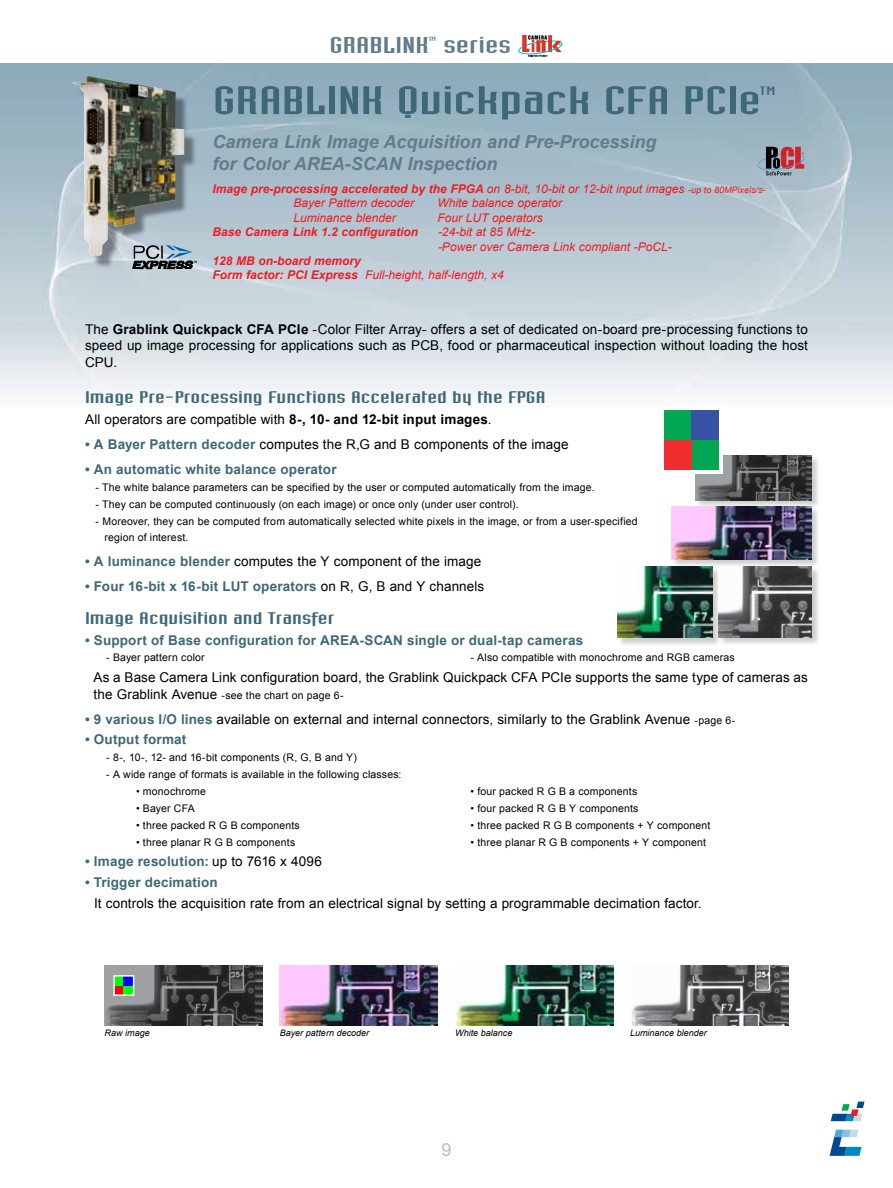
<style>
.page{position:relative;width:893px;height:1188px;background:#fff}
.page>*{position:absolute;margin:0;border:0;box-sizing:border-box;transform-origin:0 0}
.t1{font:39px "Industria Solid";letter-spacing:-.005em;color:#3e6878;scale:2 1}
.t2{font:22.5px "Industria Solid";color:#617c8b;scale:2 1}
.t3{font:italic 700 18px/21.6px "Arial";color:#617c8b}
.t4{font:18px "Arial";color:#bcbec0}
.t5{font:16.5px "Industria Solid";color:#3e6878;scale:2 1}
.t6{font:13.5px/16.5px "Arial";letter-spacing:.005em;color:#000;text-align:justify}
.t7{font:700 13.5px "Arial";letter-spacing:.015em;color:#3e6878}
.t8{font:italic 12px/14.4px "Arial";color:#ed1d24}
.t9{font:italic 700 12px/14.4px "Arial";color:#ed1d24}
.t10{font:12px "Industria Solid";color:#3e6878;scale:2 1}
.t11{font:10.5px/16.5px "Arial";letter-spacing:.015em;color:#000}
.t12{font:italic 9px "Arial";color:#000}
.t13{font:6px "Industria Solid";color:#617c8b;scale:2 1}
.s1{font-weight:700}
.s2{font-size:9px}
.s3{font-weight:400}
.s4{font-weight:700;color:#3e6878}
.s5{font-weight:400;color:#000}
.s6{font-size:13.5px}
.s7{font-size:10.5px}
</style>
<div class="page">
<svg style="left:831px;top:1102px;width:33px;height:19px"></svg>
<svg style="left:830px;top:1130px;width:32px;height:26px"></svg>
<img style="left:0;top:64px;width:893px;height:329px">
<img style="left:105px;top:965px;width:158px;height:61px">
<img style="left:116px;top:978px;width:15px;height:15px">
<div style="left:113px;top:975px;width:21px;height:21px;border:2px solid #fff"></div>
<img style="left:455px;top:965px;width:158px;height:61px">
<img style="left:632px;top:965px;width:156px;height:61px">
<img style="left:280px;top:965px;width:158px;height:61px">
<div style="left:695px;top:455px;width:126px;height:54px;background:#000;opacity:.2"></div>
<img style="left:695px;top:456px;width:117px;height:44px">
<div style="left:671px;top:506px;width:149px;height:63px;background:#000;opacity:.2"></div>
<img style="left:672px;top:506px;width:140px;height:54px">
<div style="left:617px;top:566px;width:104px;height:81px;background:#000;opacity:.2"></div>
<img style="left:618px;top:566px;width:95px;height:72px">
<div style="left:718px;top:566px;width:103px;height:81px;background:#000;opacity:.2"></div>
<img style="left:719px;top:566px;width:93px;height:72px">
<div style="left:660px;top:406px;width:63px;height:68px;background:#fff"></div>
<div style="left:692px;top:440px;width:27px;height:30px;background:#00a651"></div>
<div style="left:664px;top:440px;width:28px;height:30px;background:#ee2e2f"></div>
<div style="left:664px;top:410px;width:28px;height:30px;background:#00a651"></div>
<div style="left:692px;top:410px;width:27px;height:30px;background:#3953a4"></div>
<div style="left:77px;top:79px;width:120px;height:189px;background:#000;opacity:.4"></div>
<img style="left:73px;top:76px;width:111px;height:180px">
<svg style="left:518px;top:35px;width:44px;height:22px"></svg>
<svg style="left:757px;top:147px;width:47px;height:29px"></svg>
<svg style="left:133px;top:245px;width:64px;height:24px;background:#77858e"></svg>
<h2 class="t2" style="left:330px;top:33px;width:51px">GRABLINK</h2>
<p class="t13" style="left:429px;top:36px;width:5px">TM</p>
<h2 class="t2" style="left:443px;top:33px;width:35px">series</h2>
<h1 class="t1" style="left:213px;top:79px;width:276px">GRABLINK Quickpack CFA PCIe</h1>
<p class="t10" style="left:760px;top:84px;width:9px">TM</p>
<h3 class="t3" style="left:213px;top:132px;width:445px">Camera Link Image Acquisition and Pre-Processing for Color AREA-SCAN Inspection</h3>
<p class="t8" style="left:294px;top:182px;width:474px;text-indent:-81px"><span class="s1">Image pre-processing accelerated by the FPGA</span> on 8-bit, 10-bit or 12-bit input images <span class="s2">-up to 80MPixels/s-<br></span>Bayer Pattern decoder</p>
<p class="t8" style="left:438px;top:196px;width:126px">White balance operator</p>
<p class="t8" style="left:294px;top:211px;width:104px">Luminance blender</p>
<p class="t8" style="left:438px;top:211px;width:107px">Four LUT operators</p>
<p class="t9" style="left:213px;top:225px;width:207px">Base Camera Link 1.2 configuration</p>
<p class="t8" style="left:438px;top:225px;width:235px">-24-bit at 85 MHz-<br>-Power over Camera Link compliant -PoCL-</p>
<p class="t9" style="left:213px;top:254px;width:293px">128 MB on-board memory<br>Form factor: PCI Express <span class="s3">Full-height, half-length, x4</span></p>
<p class="t6" style="left:85px;top:321px;width:724px">The <span class="s1">Grablink Quickpack CFA PCIe</span> -Color Filter Array- offers a set of dedicated on-board pre-processing functions to speed up image processing for applications such as PCB, food or pharmaceutical inspection without loading the host CPU.</p>
<h3 class="t5" style="left:85px;top:389px;width:232px">Image Pre-Processing Functions Accelerated by the FPGA</h3>
<p class="t6" style="left:85px;top:411px;width:408px">All operators are compatible with <span class="s1">8-, 10- and 12-bit input images</span>.</p>
<p class="t6" style="left:85px;top:436px;width:485px"><span class="s4">• A Bayer Pattern decoder</span> computes the R,G and B components of the image</p>
<p class="t7" style="left:85px;top:461px;width:253px">• An automatic white balance operator</p>
<p class="t11" style="left:96px;top:479px;width:501px">- The white balance parameters can be specified by the user or computed automatically from the image.</p>
<p class="t11" style="left:96px;top:496px;width:425px">- They can be computed continuously (on each image) or once only (under user control).</p>
<p class="t11" style="left:105px;top:513px;width:535px;text-indent:-9px">- Moreover, they can be computed from automatically selected white pixels in the image, or from a user-specified region of interest.</p>
<p class="t6" style="left:85px;top:553px;width:398px"><span class="s4">• A luminance blender</span> computes the Y component of the image</p>
<p class="t7" style="left:85px;top:578px;width:401px">• Four 16-bit x 16-bit LUT operators <span class="s5">on R, G, B and Y channels</span></p>
<h3 class="t5" style="left:85px;top:609px;width:126px">Image Acquisition and Transfer</h3>
<p class="t7" style="left:85px;top:631px;width:500px">• Support of Base configuration for AREA-SCAN single or dual-tap cameras</p>
<p class="t11" style="left:106px;top:650px;width:100px">- Bayer pattern color</p>
<p class="t11" style="left:471px;top:650px;width:266px">- Also compatible with monochrome and RGB cameras</p>
<p class="t6" style="left:94px;top:669px;width:716px">As a Base Camera Link configuration board, the Grablink Quickpack CFA PCIe supports the same type of cameras as</p>
<p class="t11" style="left:94px;top:687px;width:252px"><span class="s6">the Grablink Avenue</span> -see the chart on page 6-</p>
<p class="t6" style="left:85px;top:711px;width:652px"><span class="s4">• 9 various I/O lines</span> available on external and internal connectors, similarly to the Grablink Avenue <span class="s7">-page 6-</span></p>
<p class="t7" style="left:85px;top:731px;width:103px">• Output format</p>
<p class="t11" style="left:106px;top:749px;width:252px">- 8-, 10-, 12- and 16-bit components (R, G, B and Y)</p>
<p class="t11" style="left:106px;top:766px;width:297px">- A wide range of formats is available in the following classes:</p>
<p class="t11" style="left:136px;top:783px;width:71px">• monochrome</p>
<p class="t11" style="left:471px;top:783px;width:168px">• four packed R G B a components</p>
<p class="t11" style="left:136px;top:800px;width:60px">• Bayer CFA</p>
<p class="t11" style="left:471px;top:800px;width:169px">• four packed R G B Y components</p>
<p class="t11" style="left:136px;top:817px;width:165px">• three packed R G B components</p>
<p class="t11" style="left:471px;top:817px;width:241px">• three packed R G B components + Y component</p>
<p class="t11" style="left:136px;top:834px;width:161px">• three planar R G B components</p>
<p class="t11" style="left:471px;top:834px;width:237px">• three planar R G B components + Y component</p>
<p class="t7" style="left:85px;top:853px;width:239px">• Image resolution: <span class="s5">up to 7616 x 4096</span></p>
<p class="t7" style="left:85px;top:873px;width:134px">• Trigger decimation</p>
<p class="t6" style="left:94px;top:895px;width:609px">It controls the acquisition rate from an electrical signal by setting a programmable decimation factor.</p>
<p class="t12" style="left:105px;top:1027px;width:47px">Raw image</p>
<p class="t12" style="left:280px;top:1027px;width:91px">Bayer pattern decoder</p>
<p class="t12" style="left:455px;top:1027px;width:59px">White balance</p>
<p class="t12" style="left:630px;top:1027px;width:78px">Luminance blender</p>
<h3 class="t4" style="left:441px;top:1138px;width:12px">9</h3>
</div>
